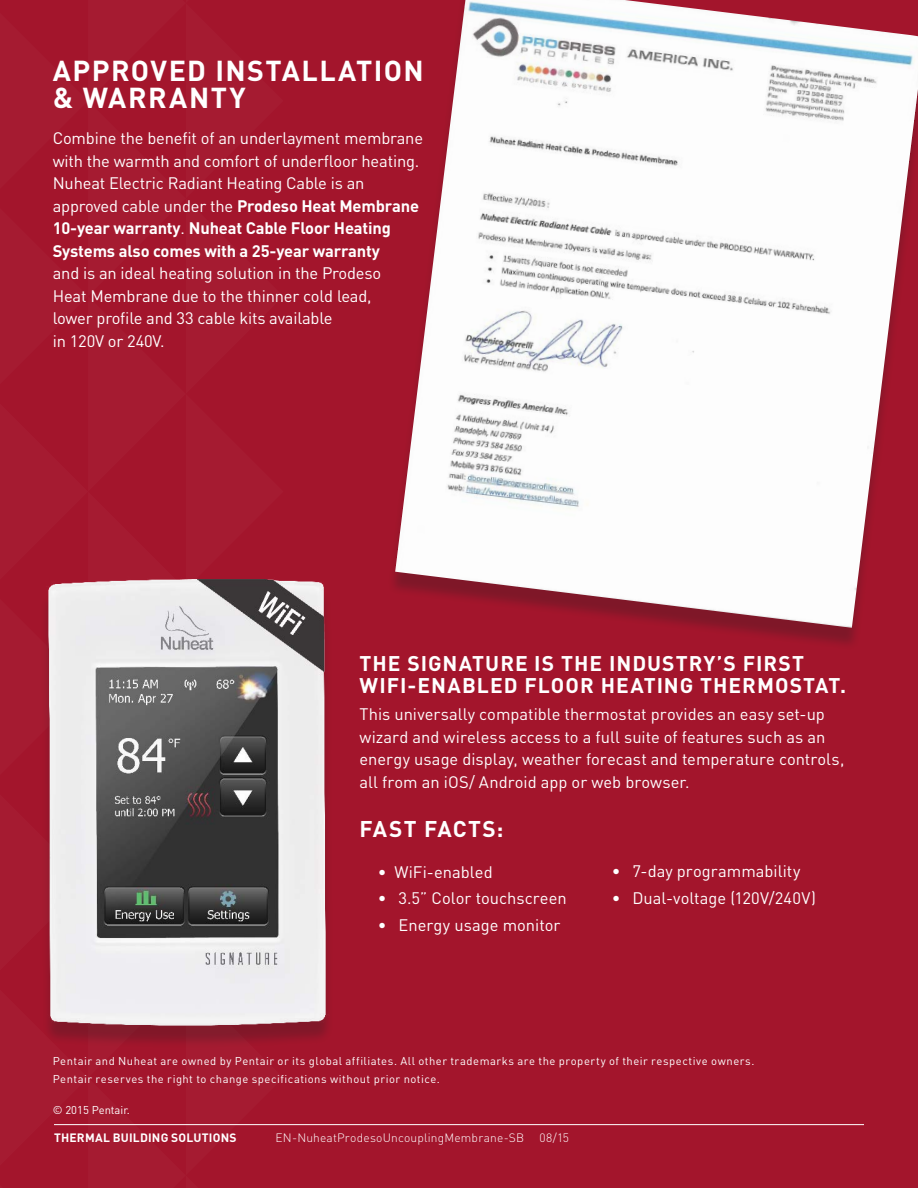
<style>
.page{position:relative;width:918px;height:1188px;background:#a3152c}
.page>*{position:absolute;margin:0;border:0;box-sizing:border-box;transform-origin:0 0}
.t1{font:700 28.5px/27px "DIN Pro";letter-spacing:.05em;color:#fff}
.t2{font:700 22.5px "DIN Pro";letter-spacing:.06em;color:#fff}
.t3{font:700 21px/22.5px "DIN Pro";letter-spacing:.045em;color:#fff}
.t4{font:16.5px/22.5px "DIN Pro";letter-spacing:-.005em;color:#fff}
.t5{font:300 12px "DIN Pro";letter-spacing:.015em;color:#fff}
.t6{font:700 12px "DIN Pro";letter-spacing:.015em;color:#fff}
.t7{font:11.25px/18px "DIN Pro";letter-spacing:.045em;color:#fff}
.t8{font:11.25px "DIN Pro";color:#fff}
.s1{font-weight:700}
</style>
<div class="page">
<div style="left:388px;top:0;width:530px;height:651px;background:#231f20;opacity:.28"></div>
<img style="left:395px;top:0;width:523px;height:628px">
<img style="left:46px;top:579px;width:282px;height:462px">
<hr style="left:54px;top:1124px;width:810px;height:1px;background:#fff">
<h1 class="t1" style="left:53px;top:56px;width:372px">APPROVED INSTALLATION &amp; WARRANTY</h1>
<p class="t4" style="left:53px;top:126px;width:372px">Combine the benefit of an underlayment membrane with the warmth and comfort of underfloor heating.<br>Nuheat Electric Radiant Heating Cable is an approved cable under the <span class="s1">Prodeso Heat Membrane 10-year warranty</span>. <span class="s1">Nuheat Cable Floor Heating Systems also comes with a 25-year warranty</span></p>
<p class="t4" style="left:53px;top:261px;width:330px">and is an ideal heating solution in the Prodeso Heat Membrane due to the thinner cold lead, lower profile and 33 cable kits available<br>in 120V or 240V.</p>
<p class="t3" style="left:360px;top:651px;width:488px">THE SIGNATURE IS THE INDUSTRY’S FIRST<br>WIFI-ENABLED FLOOR HEATING THERMOSTAT.</p>
<p class="t4" style="left:360px;top:702px;width:486px">This universally compatible thermostat provides an easy set-up wizard and wireless access to a full suite of features such as an energy usage display, weather forecast and temperature controls, all from an iOS/ Android app or web browser.</p>
<h2 class="t2" style="left:360px;top:814px;width:145px">FAST FACTS:</h2>
<p class="t4" style="left:378px;top:860px;width:116px">• WiFi-enabled</p>
<p class="t4" style="left:378px;top:887px;width:190px">• 3.5” Color touchscreen</p>
<p class="t4" style="left:378px;top:914px;width:184px">• Energy usage monitor</p>
<p class="t4" style="left:612px;top:860px;width:190px">• 7-day programmability</p>
<p class="t4" style="left:612px;top:887px;width:206px">• Dual-voltage (120V/240V)</p>
<p class="t7" style="left:53px;top:1051px;width:703px">Pentair and Nuheat are owned by Pentair or its global affiliates. All other trademarks are the property of their respective owners.<br>Pentair reserves the right to change specifications without prior notice.</p>
<p class="t8" style="left:53px;top:1103px;width:79px">© 2015 Pentair.</p>
<p class="t6" style="left:54px;top:1129px;width:184px">THERMAL BUILDING SOLUTIONS</p>
<p class="t5" style="left:276px;top:1129px;width:250px">EN-NuheatProdesoUncouplingMembrane-SB</p>
<p class="t5" style="left:540px;top:1129px;width:31px">08/15</p>
</div>
